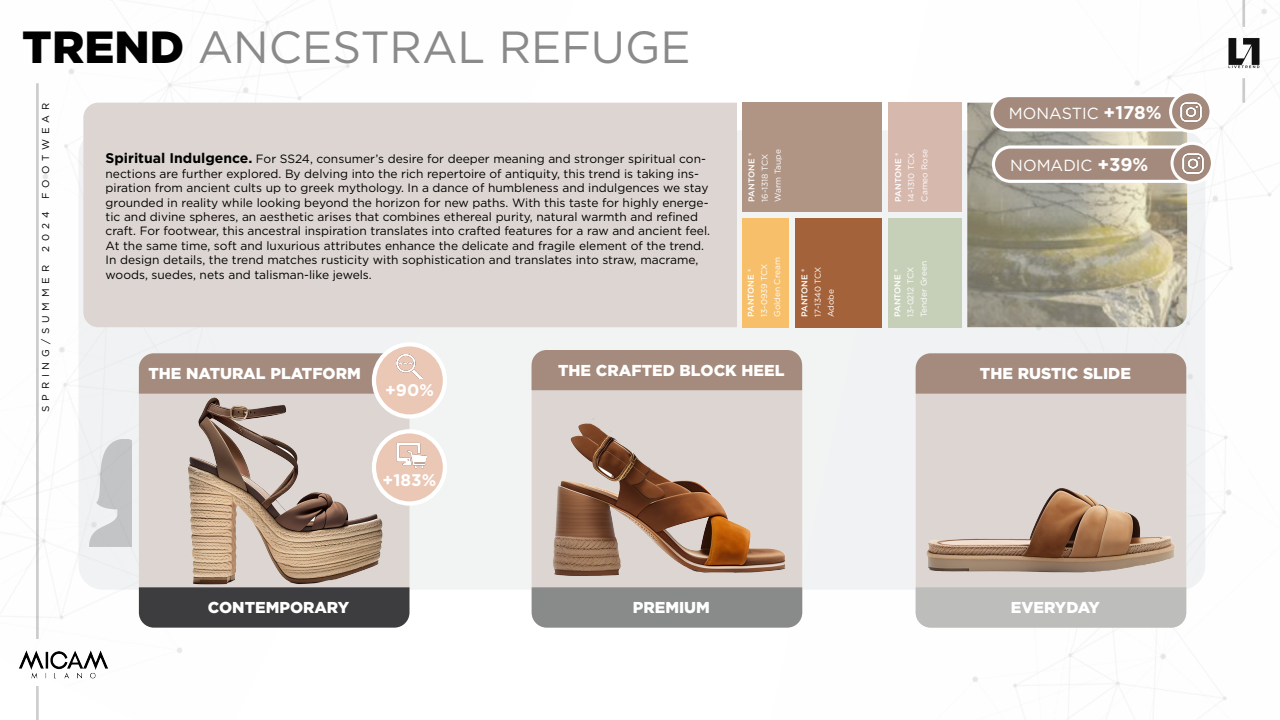
<style>
.page{position:relative;width:1280px;height:720px;background:#fff}
.page>*{position:absolute;margin:0;border:0;box-sizing:border-box;transform-origin:0 0}
.t1{font:45px "Gotham";color:#8a8a8a}
.t2{font:700 16.9px "Gotham";color:#fff}
.t3{font:16.1px "Gotham";color:#fff}
.t4{font:900 15.8px "Gotham";color:#fff}
.t5{font:12px/14.4px "Gotham";color:#000}
.t6{font:9.9px "Gotham";letter-spacing:.5em;color:#000}
.t7{font:8.4px "Gotham";color:#fff}
.t8{font:500 8.4px "Gotham";color:#fff}
.s1{font-weight:900;color:#000}
.s2{font-weight:700;font-size:18.4px}
.s3{font-weight:700;font-size:14px}
</style>
<div class="page">
<img style="left:766px;top:0;width:508px;height:719px">
<img style="left:2px;top:4px;width:581px;height:716px">
<img style="left:2px;top:641px;width:127px;height:47px">
<div style="left:79px;top:130px;width:1126px;height:460px;background:#f1f2f3;border-radius:24px"></div>
<div style="left:83px;top:103px;width:654px;height:224px;background:#dcd5d1"></div>
<img style="left:967px;top:103px;width:220px;height:224px">
<div style="left:993px;top:147px;width:214px;height:34px;background:#a48a7c;border-radius:17px"></div>
<div style="left:992px;top:145px;width:217px;height:38px;border:3px solid #fff;border-radius:17px"></div>
<svg style="left:1172px;top:143px;width:40px;height:40px"></svg>
<div style="left:1171px;top:142px;width:43px;height:42px;border:3px solid #fff;border-radius:50%"></div>
<img style="left:1180px;top:151px;width:25px;height:24px">
<div style="left:992px;top:96px;width:214px;height:34px;background:#a48a7c;border-radius:17px"></div>
<div style="left:990px;top:94px;width:217px;height:37px;border:3px solid #fff;border-radius:17px"></div>
<svg style="left:1171px;top:92px;width:40px;height:39px"></svg>
<div style="left:1169px;top:90px;width:43px;height:43px;border:3px solid #fff;border-radius:50%"></div>
<img style="left:1179px;top:100px;width:25px;height:24px">
<div style="left:742px;top:103px;width:140px;height:109px;background:#b09584"></div>
<div style="left:888px;top:103px;width:74px;height:109px;background:#d7b8ad"></div>
<div style="left:888px;top:218px;width:74px;height:109px;background:#c6d0b8"></div>
<div style="left:795px;top:218px;width:87px;height:109px;background:#a4623a"></div>
<div style="left:742px;top:218px;width:47px;height:109px;background:#f7bf69"></div>
<div style="left:139px;top:353px;width:270px;height:275px;background:#dcd5d1;border-radius:15px"></div>
<div style="left:139px;top:353px;width:247px;height:41px;background:#a58b7d"></div>
<div style="left:532px;top:353px;width:270px;height:275px;background:#dcd5d1;border-radius:15px"></div>
<div style="left:532px;top:350px;width:270px;height:40px;background:#a58b7d"></div>
<div style="left:916px;top:353px;width:270px;height:275px;background:#dcd5d1;border-radius:15px"></div>
<div style="left:916px;top:353px;width:270px;height:41px;background:#a58b7d"></div>
<img style="left:89px;top:439px;width:42px;height:107px">
<div style="left:374px;top:344px;width:71px;height:73px;background:#ebc7b5;border-radius:50%"></div>
<div style="left:372px;top:342px;width:75px;height:77px;border:4px solid #fff;border-radius:50%"></div>
<img style="left:397px;top:354px;width:25px;height:25px">
<div style="left:374px;top:431px;width:71px;height:73px;background:#ebc7b5;border-radius:50%"></div>
<div style="left:372px;top:429px;width:75px;height:77px;border:4px solid #fff;border-radius:50%"></div>
<img style="left:396px;top:442px;width:30px;height:27px">
<img style="left:552px;top:389px;width:235px;height:187px">
<img style="left:926px;top:488px;width:249px;height:85px">
<div style="left:139px;top:587px;width:270px;height:41px;background:#3d3c3e"></div>
<div style="left:532px;top:587px;width:270px;height:41px;background:#898a8a"></div>
<div style="left:916px;top:587px;width:270px;height:41px;background:#bdbdbc"></div>
<img style="left:188px;top:389px;width:197px;height:218px">
<p class="t1" style="left:22px;top:18px;width:670px"><span class="s1">TREND</span> ANCESTRAL REFUGE</p>
<p class="t6" style="left:39px;top:199px;width:98px;rotate:-90deg">FOOTWEAR</p>
<p class="t6" style="left:39px;top:252px;width:42px;rotate:-90deg">2024</p>
<p class="t6" style="left:39px;top:412px;width:149px;rotate:-90deg">SPRING/SUMMER</p>
<p class="t3" style="left:1009px;top:103px;width:154px">MONASTIC <span class="s2">+178%</span></p>
<p class="t8" style="left:746px;top:202px;width:50px;rotate:-90deg">PANTONE ®</p>
<p class="t7" style="left:759px;top:202px;width:49px;rotate:-90deg">16-1318 TCX</p>
<p class="t7" style="left:773px;top:202px;width:54px;rotate:-90deg">Warm Taupe</p>
<p class="t8" style="left:893px;top:202px;width:50px;rotate:-90deg">PANTONE ®</p>
<p class="t7" style="left:906px;top:202px;width:50px;rotate:-90deg">14-1310 TCX</p>
<p class="t7" style="left:919px;top:202px;width:54px;rotate:-90deg">Cameo Rose</p>
<p class="t5" style="left:106px;top:152px;width:606px"><span class="s3">Spiritual Indulgence.</span> For SS24, consumer’s desire for deeper meaning and stronger spiritual con&shy;nections are further explored. By delving into the rich repertoire of antiquity, this trend is taking ins&shy;piration from ancient cults up to greek mythology. In a dance of humbleness and indulgences we stay grounded in reality while looking beyond the horizon for new paths. With this taste for highly energe&shy;tic and divine spheres, an aesthetic arises that combines ethereal purity, natural warmth and refined craft. For footwear, this ancestral inspiration translates into crafted features for a raw and ancient feel.<br>At the same time, soft and luxurious attributes enhance the delicate and fragile element of the trend.<br>In design details, the trend matches rusticity with sophistication and translates into straw, macrame, woods, suedes, nets and talisman-like jewels.</p>
<p class="t3" style="left:1010px;top:155px;width:140px">NOMADIC <span class="s2">+39%</span></p>
<p class="t8" style="left:745px;top:317px;width:50px;rotate:-90deg">PANTONE ®</p>
<p class="t7" style="left:759px;top:317px;width:55px;rotate:-90deg">13-0939 TCX</p>
<p class="t7" style="left:772px;top:317px;width:61px;rotate:-90deg">Golden Cream</p>
<p class="t8" style="left:799px;top:317px;width:50px;rotate:-90deg">PANTONE ®</p>
<p class="t7" style="left:812px;top:317px;width:52px;rotate:-90deg">17-1340 TCX</p>
<p class="t8" style="left:892px;top:317px;width:50px;rotate:-90deg">PANTONE ®</p>
<p class="t7" style="left:905px;top:317px;width:52px;rotate:-90deg">13-0212 TCX</p>
<p class="t7" style="left:918px;top:317px;width:57px;rotate:-90deg">Tender Green</p>
<p class="t7" style="left:826px;top:317px;width:29px;rotate:-90deg">Adobe</p>
<p class="t4" style="left:148px;top:362px;width:214px">THE NATURAL PLATFORM</p>
<p class="t4" style="left:558px;top:359px;width:228px">THE CRAFTED BLOCK HEEL</p>
<p class="t4" style="left:980px;top:362px;width:152px">THE RUSTIC SLIDE</p>
<p class="t2" style="left:385px;top:379px;width:50px">+90%</p>
<p class="t2" style="left:383px;top:469px;width:55px">+183%</p>
<p class="t4" style="left:208px;top:596px;width:143px">CONTEMPORARY</p>
<p class="t4" style="left:633px;top:596px;width:79px">PREMIUM</p>
<p class="t4" style="left:1011px;top:596px;width:91px">EVERYDAY</p>
</div>
